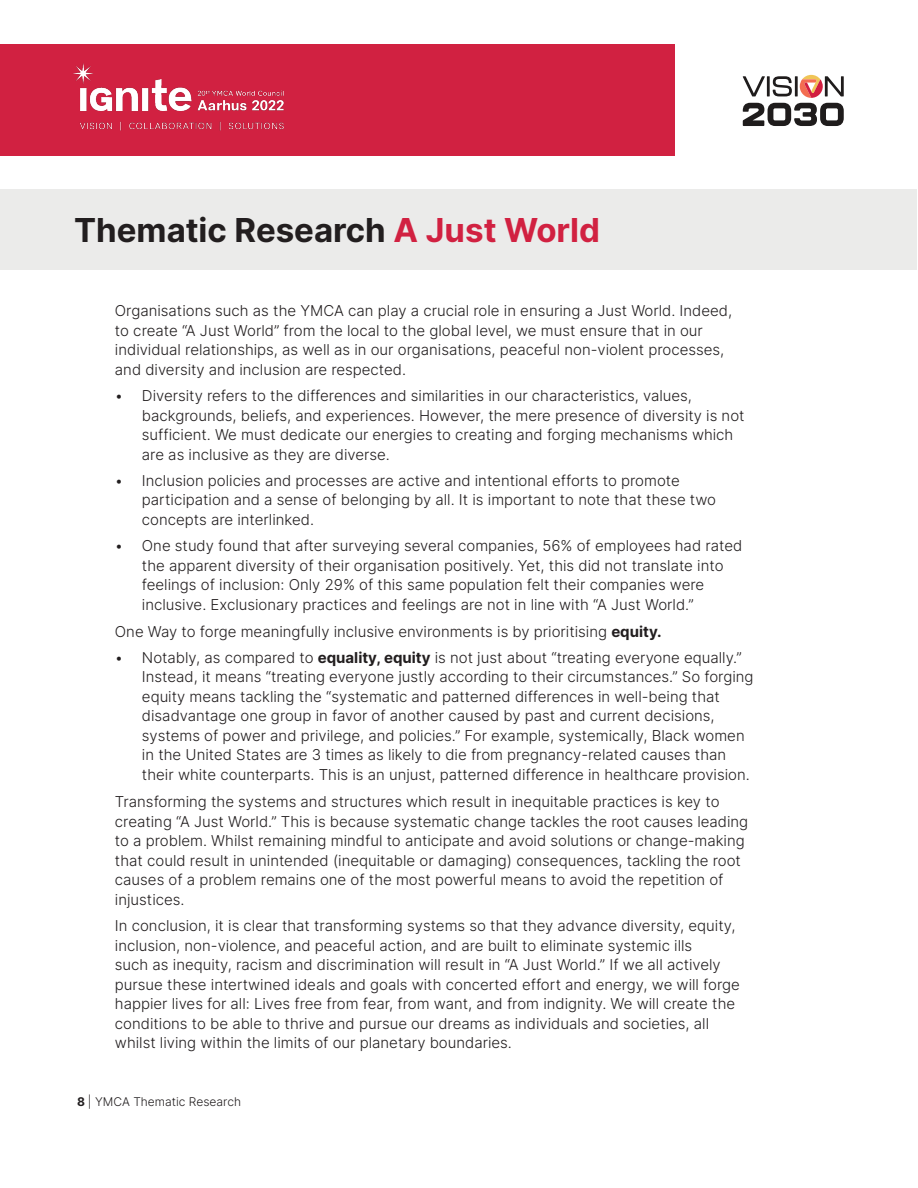
<style>
.page{position:relative;width:918px;height:1188px;background:#fff}
.page>*{position:absolute;margin:0;border:0;box-sizing:border-box;transform-origin:0 0}
.t1{font:33px "Inter";color:#221e1f}
.t2{font:300 15px/19.5px "Inter";color:#221e1f}
.t3{font:300 12px "Inter";color:#221e1f}
.s1{color:#d12141}
.s2{font-weight:400}
</style>
<div class="page">
<div style="left:1px;top:190px;width:916px;height:80px;background:#ebebea"></div>
<div style="left:1px;top:44px;width:674px;height:112px;background:#d12141"></div>
<img style="left:73px;top:63px;width:211px;height:68px">
<svg style="left:743px;top:75px;width:101px;height:51px"></svg>
<p class="t1" style="left:74px;top:206px;width:527px">Thematic Research <span class="s1">A Just World</span></p>
<p class="t2" style="left:115px;top:301px;width:619px">Organisations such as the YMCA can play a crucial role in ensuring a Just World. Indeed, to create “A Just World” from the local to the global level, we must ensure that in our individual relationships, as well as in our organisations, peaceful non-violent processes, and diversity and inclusion are respected.</p>
<p class="t2" style="left:142px;top:386px;width:604px;text-indent:-27px">• Diversity refers to the differences and similarities in our characteristics, values, backgrounds, beliefs, and experiences. However, the mere presence of diversity is not sufficient. We must dedicate our energies to creating and forging mechanisms which are as inclusive as they are diverse.</p>
<p class="t2" style="left:142px;top:470px;width:576px;text-indent:-27px">• Inclusion policies and processes are active and intentional efforts to promote participation and a sense of belonging by all. It is important to note that these two concepts are interlinked.</p>
<p class="t2" style="left:142px;top:536px;width:602px;text-indent:-27px">• One study found that after surveying several companies, 56% of employees had rated the apparent diversity of their organisation positively. Yet, this did not translate into feelings of inclusion: Only 29% of this same population felt their companies were inclusive. Exclusionary practices and feelings are not in line with “A Just World.”</p>
<p class="t2" style="left:142px;top:647px;width:613px;text-indent:-27px">• Notably, as compared to <span class="s2">equality, equity</span> is not just about “treating everyone equally.” Instead, it means “treating everyone justly according to their circumstances.” So forging equity means tackling the “systematic and patterned differences in well-being that disadvantage one group in favor of another caused by past and current decisions, systems of power and privilege, and policies.” For example, systemically, Black women in the United States are 3 times as likely to die from pregnancy-related causes than their white counterparts. This is an unjust, patterned difference in healthcare provision.</p>
<p class="t2" style="left:115px;top:621px;width:548px">One Way to forge meaningfully inclusive environments is by prioritising <span class="s2">equity.</span></p>
<p class="t2" style="left:115px;top:792px;width:635px">Transforming the systems and structures which result in inequitable practices is key to creating “A Just World.” This is because systematic change tackles the root causes leading to a problem. Whilst remaining mindful to anticipate and avoid solutions or change-making that could result in unintended (inequitable or damaging) consequences, tackling the root causes of a problem remains one of the most powerful means to avoid the repetition of injustices.</p>
<p class="t2" style="left:115px;top:915px;width:626px">In conclusion, it is clear that transforming systems so that they advance diversity, equity, inclusion, non-violence, and peaceful action, and are built to eliminate systemic ills<br>such as inequity, racism and discrimination will result in “A Just World.” If we all actively pursue these intertwined ideals and goals with concerted effort and energy, we will forge happier lives for all: Lives free from fear, from want, and from indignity. We will create the conditions to be able to thrive and pursue our dreams as individuals and societies, all whilst living within the limits of our planetary boundaries.</p>
<p class="t3" style="left:77px;top:1093px;width:165px"><span class="s2">8</span> | YMCA Thematic Research</p>
</div>
